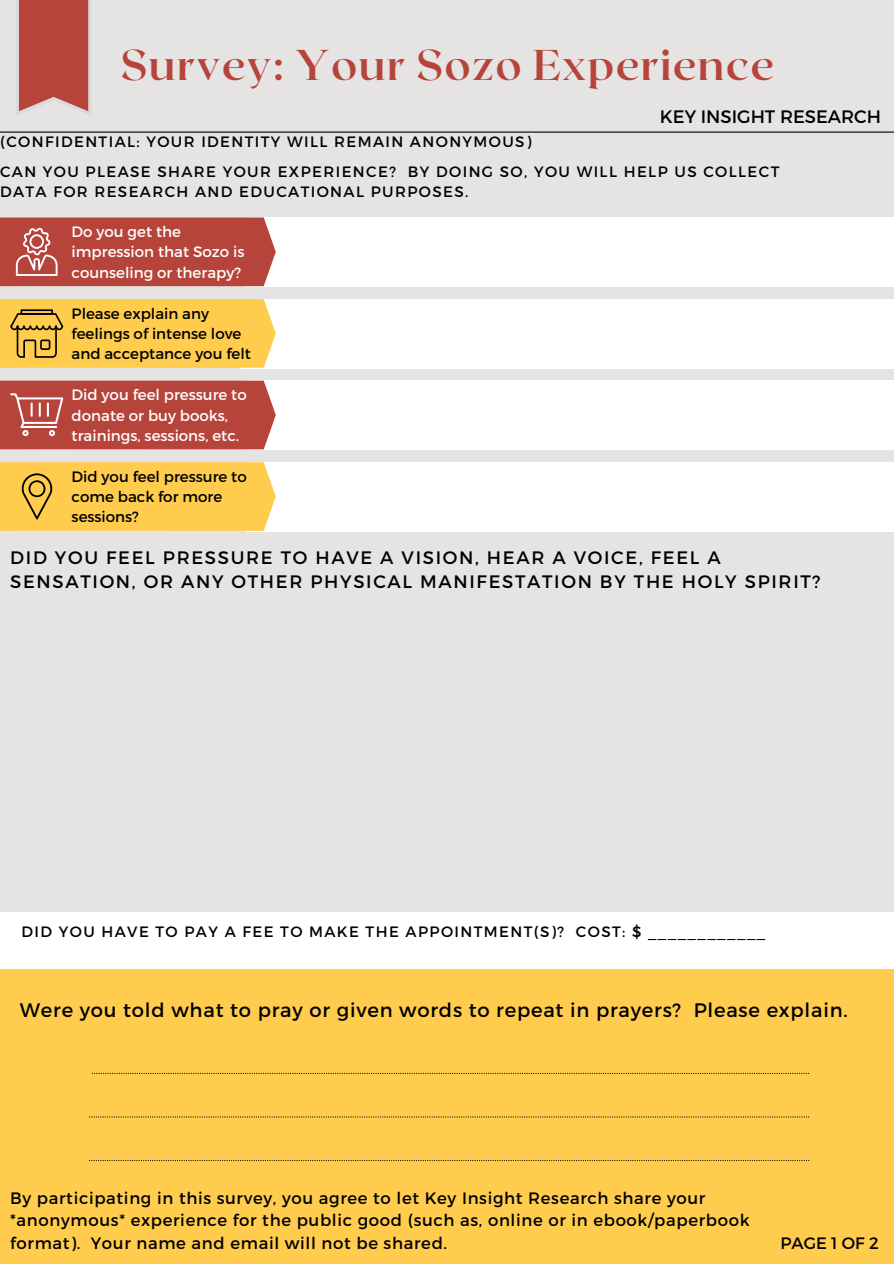
<style>
.page{position:relative;width:894px;height:1264px;background:#fff}
.page>*{position:absolute;margin:0;border:0;box-sizing:border-box;transform-origin:0 0}
.t1{font:700 43.05px "Roxborough CF";letter-spacing:.03em;color:#b6443b}
.t2{font:19.5px "Montserrat";letter-spacing:.04em;color:#000}
.t3{font:18px/24.8px "Montserrat";letter-spacing:.095em;color:#000}
.t4{font:18px "Montserrat";color:#000}
.t5{font:16.5px/22.5px "Montserrat";letter-spacing:.04em;color:#000}
.t6{font:15px/20.2px "Montserrat";letter-spacing:.095em;color:#000}
.t7{font:15px/20.2px "Montserrat";color:#fff}
.t8{font:15px/20.2px "Montserrat";color:#000}
</style>
<div class="page">
<div style="left:0;top:0;width:893px;height:1263px;background:#e6e3e3"></div>
<hr style="left:0;top:131px;width:893px;height:2px;background:#000">
<div style="left:0;top:967px;width:893px;height:296px;background:#ffcc4d"></div>
<svg style="left:92px;top:1072px;width:715px;height:1px"></svg>
<svg style="left:89px;top:1116px;width:720px;height:1px"></svg>
<svg style="left:89px;top:1160px;width:720px;height:1px"></svg>
<div style="left:246px;top:217px;width:647px;height:70px;background:#fff"></div>
<div style="left:240px;top:299px;width:653px;height:70px;background:#fff"></div>
<div style="left:246px;top:380px;width:647px;height:70px;background:#fff"></div>
<div style="left:246px;top:462px;width:647px;height:70px;background:#fff"></div>
<div style="left:0;top:217px;width:276px;height:69px;background:#b6443b"></div>
<svg style="left:0;top:299px;width:276px;height:69px;background:#f6c64e"></svg>
<svg style="left:0;top:380px;width:276px;height:69px;background:#b94d45"></svg>
<svg style="left:0;top:462px;width:276px;height:69px;background:#fbca4f"></svg>
<div style="left:0;top:911px;width:893px;height:57px;background:#fff"></div>
<svg style="left:16px;top:0;width:75px;height:115px;background:#bc5d55"></svg>
<p class="t1" style="left:120px;top:37px;width:655px">Survey: Your Sozo Experience</p>
<p class="t6" style="left:0;top:131px;width:532px">(CONFIDENTIAL: YOUR IDENTITY WILL REMAIN ANONYMOUS)</p>
<p class="t4" style="left:659px;top:105px;width:223px">KEY INSIGHT RESEARCH</p>
<p class="t6" style="left:0;top:161px;width:780px">CAN YOU PLEASE SHARE YOUR EXPERIENCE? BY DOING SO, YOU WILL HELP US COLLECT<br>DATA FOR RESEARCH AND EDUCATIONAL PURPOSES.</p>
<p class="t7" style="left:72px;top:221px;width:174px">Do you get the impression that Sozo is counseling or therapy?</p>
<p class="t8" style="left:72px;top:302px;width:181px">Please explain any feelings of intense love and acceptance you felt</p>
<p class="t7" style="left:72px;top:384px;width:177px">Did you feel pressure to donate or buy books, trainings, sessions, etc.</p>
<p class="t8" style="left:72px;top:465px;width:177px">Did you feel pressure to come back for more sessions?</p>
<p class="t3" style="left:10px;top:544px;width:811px">DID YOU FEEL PRESSURE TO HAVE A VISION, HEAR A VOICE, FEEL A<br>SENSATION, OR ANY OTHER PHYSICAL MANIFESTATION BY THE HOLY SPIRIT?</p>
<p class="t6" style="left:22px;top:920px;width:745px">DID YOU HAVE TO PAY A FEE TO MAKE THE APPOINTMENT(S)? COST: $ ____________</p>
<p class="t2" style="left:20px;top:997px;width:829px">Were you told what to pray or given words to repeat in prayers? Please explain.</p>
<p class="t5" style="left:10px;top:1185px;width:740px">By participating in this survey, you agree to let Key Insight Research share your *anonymous* experience for the public good (such as, online or in ebook/paperbook format). Your name and email will not be shared.</p>
<p class="t5" style="left:780px;top:1230px;width:100px">PAGE 1 OF 2</p>
</div>
